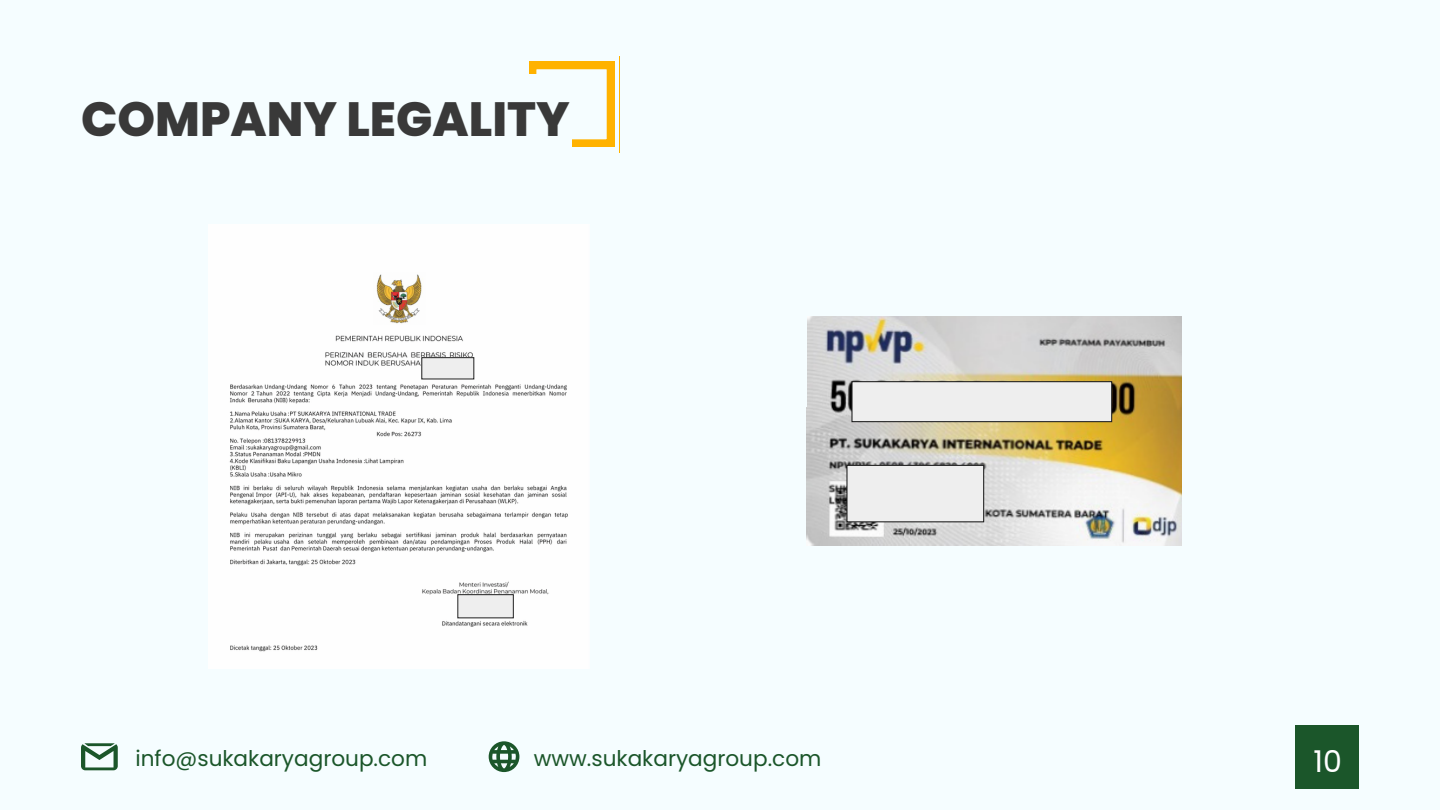
<style>
.page{position:relative;width:1440px;height:810px;background:#f5fdff}
.page>*{position:absolute;margin:0;border:0;box-sizing:border-box;transform-origin:0 0}
.t1{font:800 48px "Poppins";color:#393939}
.t2{font:30px "Poppins";color:#fff}
.t3{font:21.6px "Poppins";color:#1b562a}
</style>
<div class="page">
<svg style="left:529px;top:61px;width:86px;height:86px"></svg>
<div style="left:491px;top:74px;width:81px;height:82px;background:#f5fdff"></div>
<img style="left:807px;top:316px;width:374px;height:230px">
<svg style="left:81px;top:743px;width:37px;height:27px"></svg>
<svg style="left:489px;top:741px;width:30px;height:31px"></svg>
<div style="left:847px;top:465px;width:137px;height:57px;background:#eee"></div>
<div style="left:846px;top:465px;width:138px;height:57px;border:1px solid #212121"></div>
<div style="left:852px;top:382px;width:260px;height:40px;background:#eee"></div>
<div style="left:851px;top:381px;width:261px;height:41px;border:1px solid #212121"></div>
<div style="left:1295px;top:725px;width:64px;height:64px;background:#1b562a"></div>
<img style="left:229px;top:274px;width:339px;height:378px">
<div style="left:458px;top:595px;width:55px;height:23px;background:#eee"></div>
<div style="left:458px;top:594px;width:56px;height:24px;border:1px solid #212121"></div>
<div style="left:422px;top:358px;width:52px;height:21px;background:#eee"></div>
<div style="left:422px;top:357px;width:52px;height:22px;border:1px solid #212121"></div>
<p class="t1" style="left:81px;top:86px;width:490px">COMPANY LEGALITY</p>
<p class="t3" style="left:135px;top:744px;width:293px">info@sukakaryagroup.com</p>
<p class="t3" style="left:534px;top:744px;width:289px">www.sukakaryagroup.com</p>
<p class="t2" style="left:1313px;top:740px;width:30px">10</p>
</div>
